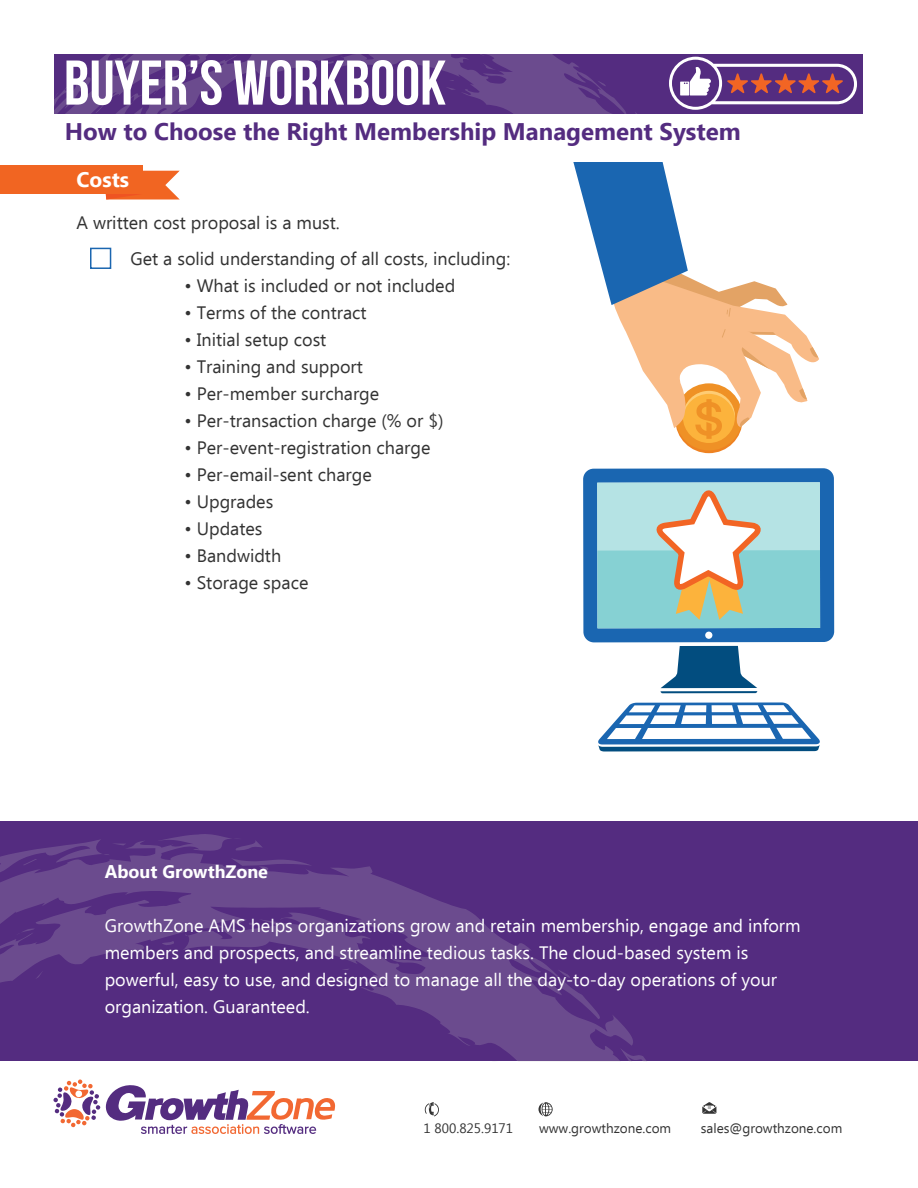
<style>
.page{position:relative;width:918px;height:1188px;background:#fff}
.page>*{position:absolute;margin:0;border:0;box-sizing:border-box;transform-origin:0 0}
.t1{font:63px "Bebas Neue";color:#fff}
.t2{font:700 24px "Ebrima";color:#542c80}
.t3{font:700 21px "Ebrima";color:#fff}
.t4{font:18px "Ebrima";color:#333}
.t5{font:18px/27px "Ebrima";color:#fff}
.t6{font:700 18px "Ebrima";color:#fff}
.t7{font:13.5px "Ebrima";color:#333}
</style>
<div class="page">
<div style="left:55px;top:54px;width:808px;height:60px;background:#542c80"></div>
<svg style="left:425px;top:1102px;width:14px;height:14px"></svg>
<svg style="left:539px;top:1102px;width:14px;height:14px"></svg>
<svg style="left:702px;top:1102px;width:14px;height:12px"></svg>
<svg style="left:669px;top:57px;width:188px;height:53px"></svg>
<svg style="left:54px;top:54px;width:582px;height:59px"></svg>
<svg style="left:54px;top:1079px;width:281px;height:55px"></svg>
<div style="left:0;top:821px;width:918px;height:240px;background:#542c80"></div>
<svg style="left:0;top:834px;width:646px;height:227px"></svg>
<svg style="left:558px;top:970px;width:13px;height:8px"></svg>
<svg style="left:231px;top:858px;width:81px;height:14px"></svg>
<svg style="left:233px;top:839px;width:30px;height:11px"></svg>
<svg style="left:112px;top:842px;width:17px;height:3px"></svg>
<svg style="left:337px;top:979px;width:15px;height:4px"></svg>
<svg style="left:245px;top:920px;width:15px;height:5px"></svg>
<svg style="left:23px;top:859px;width:14px;height:6px"></svg>
<svg style="left:162px;top:939px;width:16px;height:6px"></svg>
<svg style="left:16px;top:928px;width:27px;height:14px"></svg>
<svg style="left:35px;top:970px;width:8px;height:9px"></svg>
<svg style="left:106px;top:170px;width:74px;height:30px"></svg>
<div style="left:0;top:165px;width:143px;height:29px;background:#f16522"></div>
<div style="left:90px;top:248px;width:21px;height:21px;border:2px solid #1b66b0"></div>
<svg style="left:675px;top:386px;width:68px;height:67px"></svg>
<div style="left:675px;top:383px;width:68px;height:68px;background:#ef9126;border-radius:50%"></div>
<div style="left:683px;top:391px;width:52px;height:52px;background:#fcb33c;border-radius:50%"></div>
<svg style="left:573px;top:162px;width:246px;height:277px"></svg>
<svg style="left:598px;top:702px;width:222px;height:49px"></svg>
<svg style="left:583px;top:468px;width:251px;height:174px;fill:#1a66b1"></svg>
<svg style="left:661px;top:646px;width:96px;height:47px"></svg>
<div style="left:597px;top:482px;width:223px;height:146px;background:#86d1d3"></div>
<div style="left:597px;top:482px;width:223px;height:69px;background:#b5e3e4"></div>
<svg style="left:651px;top:491px;width:109px;height:129px"></svg>
<h1 class="t1" style="left:64px;top:48px;width:384px">BUYER’S WORKBOOK</h1>
<h2 class="t2" style="left:65px;top:114px;width:678px">How to Choose the Right Membership Management System</h2>
<p class="t3" style="left:76px;top:163px;width:54px">Costs</p>
<p class="t4" style="left:76px;top:209px;width:265px">A written cost proposal is a must.</p>
<p class="t4" style="left:130px;top:245px;width:381px">Get a solid understanding of all costs, including:</p>
<p class="t4" style="left:184px;top:272px;width:272px">• What is included or not included</p>
<p class="t4" style="left:184px;top:299px;width:184px">• Terms of the contract</p>
<p class="t4" style="left:184px;top:326px;width:143px">• Initial setup cost</p>
<p class="t4" style="left:184px;top:353px;width:180px">• Training and support</p>
<p class="t4" style="left:184px;top:380px;width:196px">• Per-member surcharge</p>
<p class="t4" style="left:184px;top:407px;width:261px">• Per-transaction charge (% or $)</p>
<p class="t4" style="left:184px;top:434px;width:248px">• Per-event-registration charge</p>
<p class="t4" style="left:184px;top:461px;width:189px">• Per-email-sent charge</p>
<p class="t4" style="left:184px;top:488px;width:90px">• Upgrades</p>
<p class="t4" style="left:184px;top:515px;width:80px">• Updates</p>
<p class="t4" style="left:184px;top:542px;width:98px">• Bandwidth</p>
<p class="t4" style="left:184px;top:569px;width:125px">• Storage space</p>
<p class="t6" style="left:105px;top:858px;width:165px">About GrowthZone</p>
<p class="t5" style="left:105px;top:913px;width:697px">GrowthZone AMS helps organizations grow and retain membership, engage and inform members and prospects, and streamline tedious tasks. The cloud-based system is</p>
<p class="t5" style="left:105px;top:967px;width:674px">powerful, easy to use, and designed to manage all the day-to-day operations of your organization. Guaranteed.</p>
<p class="t7" style="left:424px;top:1119px;width:91px">1 800.825.9171</p>
<p class="t7" style="left:539px;top:1119px;width:134px">www.growthzone.com</p>
<p class="t7" style="left:701px;top:1119px;width:143px">sales@growthzone.com</p>
</div>
